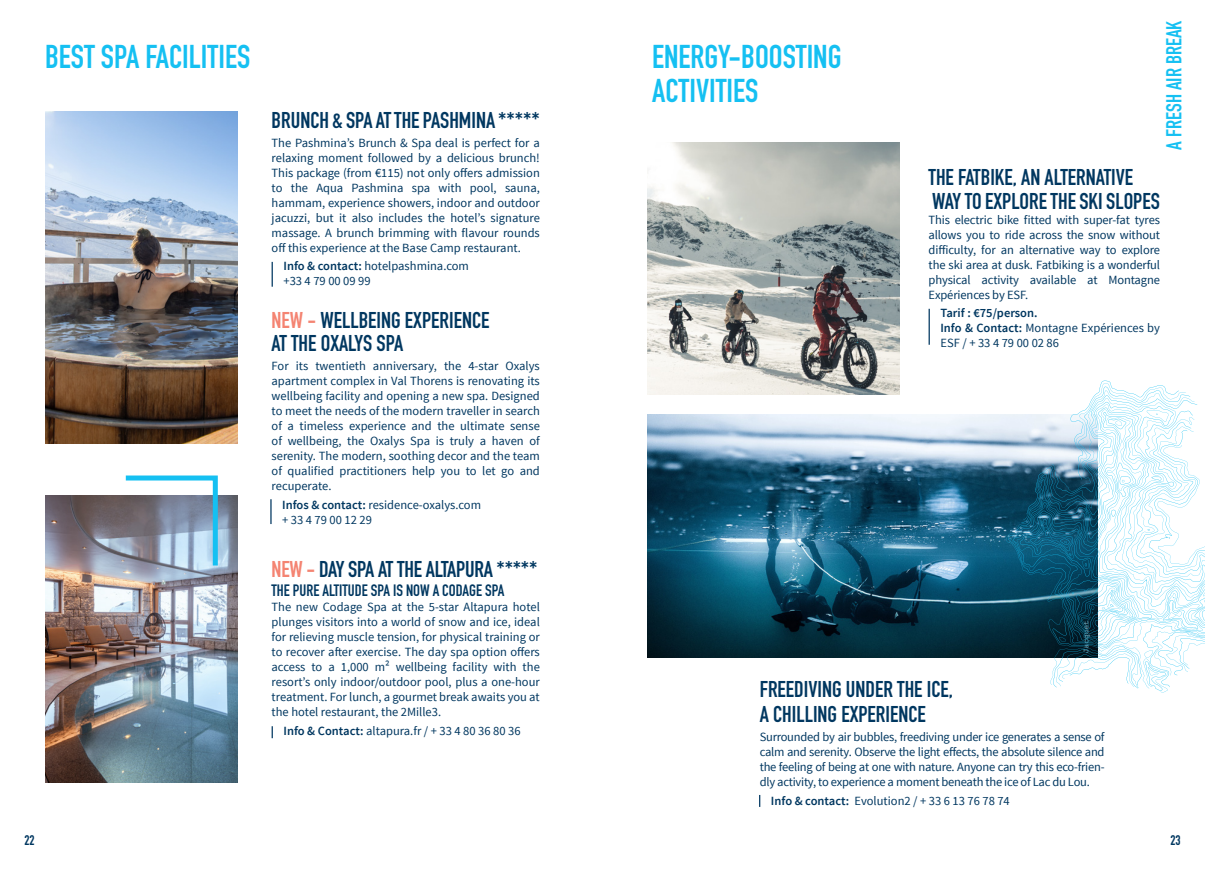
<style>
.page{position:relative;width:1205px;height:869px;background:#fff}
.page>*{position:absolute;margin:0;border:0;box-sizing:border-box;transform-origin:0 0}
.t1{font:700 32.5px "DIN Condensed";color:#15c0f2}
.t2{font:700 22.5px "DIN Condensed";color:#003760}
.t3{font:700 21.25px "DIN Condensed";color:#15c0f2}
.t4{font:700 16.25px "DIN Condensed";color:#003760}
.t5{font:700 13.75px "DIN Condensed";color:#003760}
.t6{font:12.5px/15px "Source Sans Pro";color:#003760;text-align:justify}
.t7{font:600 12.5px "Source Sans Pro";color:#003760}
.s1{font-weight:600}
.s2{color:#f48472}
</style>
<div class="page">
<img style="left:45px;top:495px;width:193px;height:287px">
<img style="left:45px;top:112px;width:193px;height:331px">
<svg style="left:272px;top:262px;width:1px;height:24px"></svg>
<hr style="left:270px;top:499px;width:2px;height:25px;background:#003760">
<svg style="left:121px;top:475px;width:99px;height:95px"></svg>
<img style="left:647px;top:142px;width:253px;height:252px">
<img style="left:647px;top:415px;width:359px;height:242px">
<svg style="left:1008px;top:414px;width:170px;height:276px"></svg>
<svg style="left:1010px;top:417px;width:195px;height:258px"></svg>
<svg style="left:1013px;top:418px;width:185px;height:227px"></svg>
<svg style="left:1017px;top:380px;width:188px;height:263px"></svg>
<hr style="left:928px;top:308px;width:2px;height:36px;background:#003760">
<p class="t1" style="left:45px;top:35px;width:207px">BEST SPA FACILITIES</p>
<p class="t2" style="left:272px;top:105px;width:270px">BRUNCH &amp; SPA AT THE PASHMINA *****</p>
<p class="t6" style="left:272px;top:135px;width:270px">The Pashmina’s Brunch &amp; Spa deal is perfect for a relaxing moment followed by a delicious brunch!<br>This package (from €115) not only offers admission to the Aqua Pashmina spa with pool, sauna, hammam, experience showers, indoor and outdoor jacuzzi, but it also includes the hotel’s signature massage. A brunch brimming with flavour rounds off this experience at the Base Camp restaurant.</p>
<p class="t6" style="left:283px;top:259px;width:187px"><span class="s1">Info &amp; contact:</span> hotelpashmina.com</p>
<p class="t6" style="left:283px;top:274px;width:89px">+33 4 79 00 09 99</p>
<p class="t2" style="left:272px;top:304px;width:219px"><span class="s2">NEW -</span> WELLBEING EXPERIENCE</p>
<p class="t2" style="left:272px;top:328px;width:133px">AT THE OXALYS SPA</p>
<p class="t6" style="left:272px;top:358px;width:270px">For its twentieth anniversary, the 4-star Oxalys apartment complex in Val Thorens is renovating its wellbeing facility and opening a new spa. Designed to meet the needs of the modern traveller in search of a timeless experience and the ultimate sense of wellbeing, the Oxalys Spa is truly a haven of serenity. The modern, soothing decor and the team of qualified practitioners help you to let go and recuperate.</p>
<p class="t6" style="left:282px;top:497px;width:200px"><span class="s1">Infos &amp; contact:</span> residence-oxalys.com</p>
<p class="t6" style="left:282px;top:512px;width:91px">+ 33 4 79 00 12 29</p>
<p class="t2" style="left:272px;top:554px;width:267px"><span class="s2">NEW -</span> DAY SPA AT THE ALTAPURA *****</p>
<p class="t4" style="left:272px;top:579px;width:234px">THE PURE ALTITUDE SPA IS NOW A CODAGE SPA</p>
<p class="t6" style="left:272px;top:599px;width:270px">The new Codage Spa at the 5-star Altapura hotel plunges visitors into a world of snow and ice, ideal for relieving muscle tension, for physical training or to recover after exercise. The day spa option offers access to a 1,000 m² wellbeing facility with the resort’s only indoor/outdoor pool, plus a one-hour treatment. For lunch, a gourmet break awaits you at the hotel restaurant, the 2Mille3.</p>
<p class="t6" style="left:283px;top:723px;width:238px"><span class="s1">Info &amp; Contact:</span> altapura.fr / + 33 4 80 36 80 36</p>
<p class="t1" style="left:652px;top:35px;width:191px">ENERGY-BOOSTING</p>
<p class="t1" style="left:652px;top:69px;width:108px">ACTIVITIES</p>
<h3 class="t3" style="left:1159px;top:149px;width:131px;rotate:-90deg">A FRESH AIR BREAK</h3>
<p class="t2" style="left:928px;top:162px;width:206px">THE FATBIKE, AN ALTERNATIVE</p>
<p class="t2" style="left:932px;top:185px;width:229px">WAY TO EXPLORE THE SKI SLOPES</p>
<p class="t6" style="left:928px;top:212px;width:233px">This electric bike fitted with super-fat tyres allows you to ride across the snow without difficulty, for an alternative way to explore the ski area at dusk. Fatbiking is a wonderful physical activity available at Montagne Expériences by ESF.</p>
<p class="t7" style="left:940px;top:305px;width:99px">Tarif : €75/person.</p>
<p class="t6" style="left:940px;top:321px;width:221px"><span class="s1">Info &amp; Contact:</span> Montagne Expériences by<br>ESF / + 33 4 79 00 02 86</p>
<p class="t2" style="left:760px;top:674px;width:195px">FREEDIVING UNDER THE ICE,</p>
<p class="t2" style="left:760px;top:699px;width:168px">A CHILLING EXPERIENCE</p>
<p class="t6" style="left:760px;top:729px;width:346px">Surrounded by air bubbles, freediving under ice generates a sense of calm and serenity. Observe the light effects, the absolute silence and the feeling of being at one with nature. Anyone can try this eco-frien&shy;dly activity, to experience a moment beneath the ice of Lac du Lou.</p>
<p class="t6" style="left:771px;top:792px;width:240px"><span class="s1">Info &amp; contact:</span> Evolution2 / + 33 6 13 76 78 74</p>
<p class="t5" style="left:24px;top:830px;width:12px">22</p>
<p class="t5" style="left:1170px;top:830px;width:12px">23</p>
</div>
